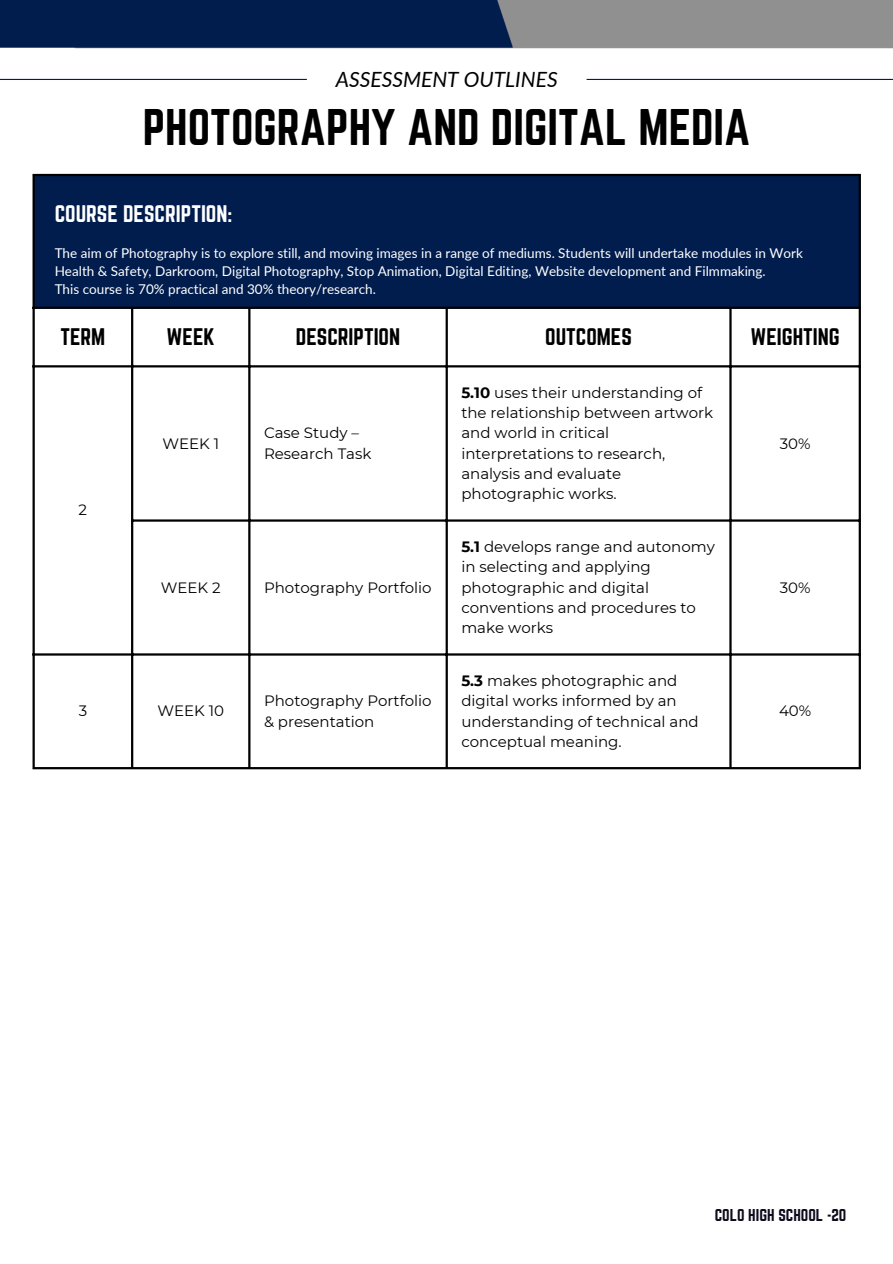
<style>
.page{position:relative;width:893px;height:1264px;background:#fff}
.page>*{position:absolute;margin:0;border:0;box-sizing:border-box;transform-origin:0 0}
.t1{font:45px "Norwester";color:#000}
.t2{font:21px "Norwester";color:#000}
.t3{font:italic 21px "Lato";color:#000}
.t4{font:21px "Norwester";color:#fff}
.t5{font:15px/20.2px "Montserrat";color:#000}
.t6{font:15px "Norwester";color:#0e0b1b}
.t7{font:13.5px/18px "Lato";color:#fff}
.s1{font-weight:700}
</style>
<div class="page">
<img style="left:0;top:0;width:892px;height:80px">
<div style="left:33px;top:175px;width:827px;height:133px;background:#001d4e"></div>
<hr style="left:33px;top:176px;width:2px;height:591px;background:#000">
<hr style="left:131px;top:309px;width:2px;height:458px;background:#000">
<hr style="left:248px;top:309px;width:2px;height:458px;background:#000">
<hr style="left:445px;top:309px;width:3px;height:458px;background:#000">
<hr style="left:729px;top:309px;width:2px;height:458px;background:#000">
<hr style="left:858px;top:176px;width:2px;height:591px;background:#000">
<hr style="left:33px;top:174px;width:827px;height:2px;background:#000">
<hr style="left:33px;top:307px;width:827px;height:2px;background:#000">
<hr style="left:33px;top:365px;width:827px;height:2px;background:#000">
<hr style="left:131px;top:519px;width:729px;height:2px;background:#000">
<hr style="left:33px;top:653px;width:827px;height:2px;background:#000">
<hr style="left:33px;top:767px;width:827px;height:2px;background:#000">
<h2 class="t3" style="left:336px;top:67px;width:223px">ASSESSMENT OUTLINES</h2>
<h1 class="t1" style="left:143px;top:100px;width:609px">PHOTOGRAPHY AND DIGITAL MEDIA</h1>
<h2 class="t4" style="left:55px;top:201px;width:179px">COURSE DESCRIPTION:</h2>
<p class="t7" style="left:55px;top:244px;width:749px">The aim of Photography is to explore still, and moving images in a range of mediums. Students will undertake modules in Work<br>Health &amp; Safety, Darkroom, Digital Photography, Stop Animation, Digital Editing, Website development and Filmmaking.<br>This course is 70% practical and 30% theory/research.</p>
<h2 class="t2" style="left:60px;top:324px;width:46px">TERM</h2>
<h2 class="t2" style="left:167px;top:324px;width:50px">WEEK</h2>
<h2 class="t2" style="left:296px;top:324px;width:106px">DESCRIPTION</h2>
<h2 class="t2" style="left:545px;top:324px;width:88px">OUTCOMES</h2>
<h2 class="t2" style="left:750px;top:324px;width:91px">WEIGHTING</h2>
<p class="t5" style="left:79px;top:499px;width:10px">2</p>
<p class="t5" style="left:162px;top:433px;width:58px">WEEK 1</p>
<p class="t5" style="left:264px;top:423px;width:109px">Case Study –<br>Research Task</p>
<p class="t5" style="left:161px;top:577px;width:61px">WEEK 2</p>
<p class="t5" style="left:264px;top:577px;width:169px">Photography Portfolio</p>
<p class="t5" style="left:79px;top:701px;width:10px">3</p>
<p class="t5" style="left:157px;top:701px;width:68px">WEEK 10</p>
<p class="t5" style="left:264px;top:690px;width:169px">Photography Portfolio &amp; presentation</p>
<p class="t5" style="left:461px;top:382px;width:253px"><span class="s1">5.10</span> uses their understanding of the relationship between artwork and world in critical interpretations to research, analysis and evaluate photographic works.</p>
<p class="t5" style="left:461px;top:536px;width:255px"><span class="s1">5.1</span> develops range and autonomy in selecting and applying photographic and digital conventions and procedures to make works</p>
<p class="t5" style="left:461px;top:670px;width:239px"><span class="s1">5.3</span> makes photographic and digital works informed by an understanding of technical and conceptual meaning.</p>
<p class="t5" style="left:779px;top:433px;width:32px">30%</p>
<p class="t5" style="left:779px;top:577px;width:32px">30%</p>
<p class="t5" style="left:779px;top:701px;width:34px">40%</p>
<p class="t6" style="left:714px;top:1205px;width:133px">COLO HIGH SCHOOL -20</p>
</div>
